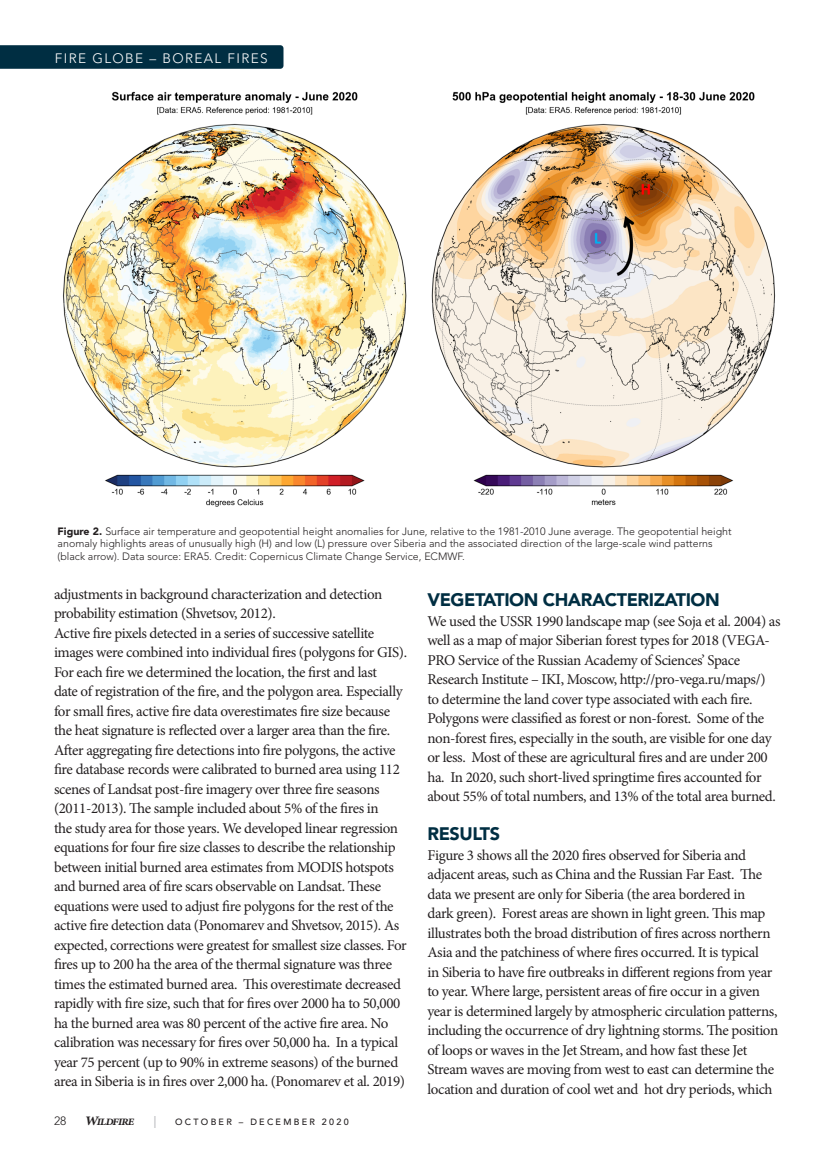
<style>
.page{position:relative;width:837px;height:1161px;background:#fff}
.page>*{position:absolute;margin:0;border:0;box-sizing:border-box;transform-origin:0 0}
.t1{font:900 18px "Avenir";letter-spacing:-.025em;color:#002e42}
.t2{font:15px/19.5px "Minion Pro";letter-spacing:-.025em;color:#231f20}
.t3{font:300 13.65px "Avenir";letter-spacing:.1em;color:#fff}
.t4{font:italic 600 13.5px "Minion Pro";letter-spacing:-.07em;color:#231f20}
.t5{font:italic 12px "Minion Pro";color:#a8a9ad}
.t6{font:300 10.65px/12.8px "Avenir";color:#231f20}
.t7{font:500 9px "Avenir";letter-spacing:.25em;color:#231f20}
.s1{font-weight:900}
.s2{font-family:"Avenir";font-weight:300;font-style:normal;font-size:12px}
.s3{font-size:18px}
</style>
<div class="page">
<img style="left:63px;top:91px;width:713px;height:416px">
<svg style="left:0;top:45px;width:284px;height:24px;background:#053245"></svg>
<p class="t3" style="left:55px;top:50px;width:214px">FIRE GLOBE – BOREAL FIRES</p>
<p class="t6" style="left:58px;top:525px;width:675px"><span class="s1">Figure 2.</span> Surface air temperature and geopotential height anomalies for June, relative to the 1981-2010 June average. The geopotential height anomaly highlights areas of unusually high (H) and low (L) pressure over Siberia and the associated direction of the large-scale wind patterns (black arrow). Data source: ERA5. Credit: Copernicus Climate Change Service, ECMWF.</p>
<p class="t2" style="left:54px;top:584px;width:330px">adjustments in background characterization and detection probability estimation (Shvetsov, 2012).</p>
<p class="t2" style="left:54px;top:623px;width:355px">Active fire pixels detected in a series of successive satellite images were combined into individual fires (polygons for GIS).<br>For each fire we determined the location, the first and last<br>date of registration of the fire, and the polygon area. Especially for small fires, active fire data overestimates fire size because the heat signature is reflected over a larger area than the fire.<br>After aggregating fire detections into fire polygons, the active fire database records were calibrated to burned area using 112 scenes of Landsat post-fire imagery over three fire seasons (2011-2013). The sample included about 5% of the fires in<br>the study area for those years. We developed linear regression equations for four fire size classes to describe the relationship between initial burned area estimates from MODIS hotspots and burned area of fire scars observable on Landsat. These equations were used to adjust fire polygons for the rest of the active fire detection data (Ponomarev and Shvetsov, 2015). As expected, corrections were greatest for smallest size classes. For fires up to 200 ha the area of the thermal signature was three times the estimated burned area. This overestimate decreased rapidly with fire size, such that for fires over 2000 ha to 50,000 ha the burned area was 80 percent of the active fire area. No calibration was necessary for fires over 50,000 ha. In a typical year 75 percent (up to 90% in extreme seasons) of the burned area in Siberia is in fires over 2,000 ha. (Ponomarev et al. 2019)</p>
<p class="t4" style="left:54px;top:1111px;width:82px"><span class="s2">28</span> <span class="s3">w</span>ildfire</p>
<p class="t5" style="left:153px;top:1113px;width:4px">|</p>
<p class="t7" style="left:175px;top:1117px;width:175px">OCTOBER – DECEMBER 2020</p>
<p class="t1" style="left:428px;top:589px;width:294px">VEGETATION CHARACTERIZATION</p>
<p class="t2" style="left:428px;top:611px;width:355px">We used the USSR 1990 landscape map (see Soja et al. 2004) as well as a map of major Siberian forest types for 2018 (VEGA-PRO Service of the Russian Academy of Sciences’ Space Research Institute – IKI, Moscow, http://pro-vega.ru/maps/) to determine the land cover type associated with each fire.<br>Polygons were classified as forest or non-forest. Some of the non-forest fires, especially in the south, are visible for one day or less. Most of these are agricultural fires and are under 200 ha. In 2020, such short-lived springtime fires accounted for about 55% of total numbers, and 13% of the total area burned.</p>
<p class="t1" style="left:428px;top:823px;width:74px">RESULTS</p>
<p class="t2" style="left:428px;top:845px;width:352px">Figure 3 shows all the 2020 fires observed for Siberia and adjacent areas, such as China and the Russian Far East. The data we present are only for Siberia (the area bordered in<br>dark green). Forest areas are shown in light green. This map illustrates both the broad distribution of fires across northern Asia and the patchiness of where fires occurred. It is typical<br>in Siberia to have fire outbreaks in different regions from year to year. Where large, persistent areas of fire occur in a given year is determined largely by atmospheric circulation patterns, including the occurrence of dry lightning storms. The position of loops or waves in the Jet Stream, and how fast these Jet Stream waves are moving from west to east can determine the location and duration of cool wet and hot dry periods, which</p>
</div>
